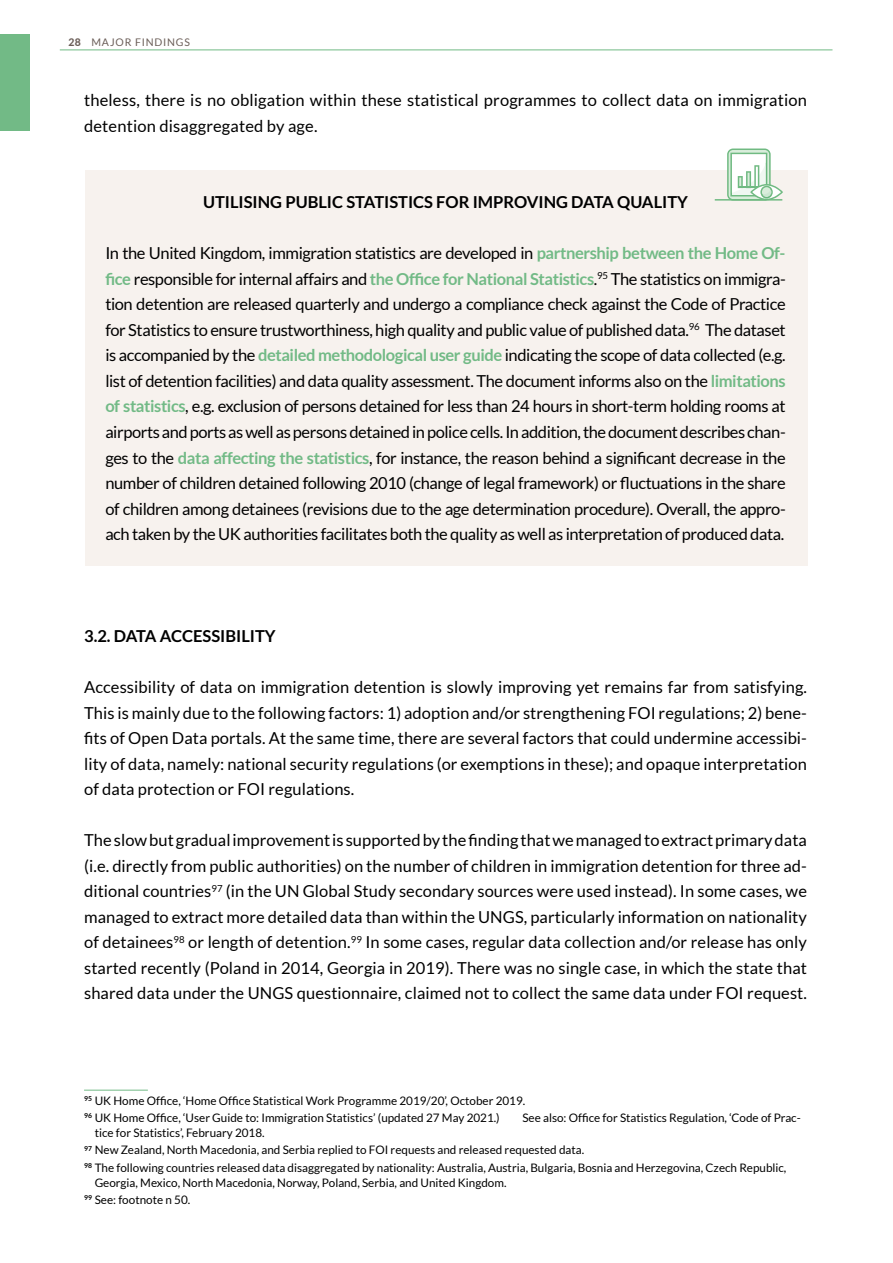
<style>
.page{position:relative;width:893px;height:1263px;background:#fff}
.page>*{position:absolute;margin:0;border:0;box-sizing:border-box;transform-origin:0 0}
.t1{font:16.5px/25.5px "Lato";letter-spacing:.005em;color:#000;text-align:justify}
.t2{font:700 16.5px "Lato";color:#000}
.t3{font:11.7px/17.1px "Lato";color:#000}
.t4{font:10.5px "Lato";letter-spacing:.075em;color:#6b5e58}
.t5{font:800 10.5px "Lato";color:#6b5e58}
.s1{font-weight:700;color:#72ba86}
</style>
<div class="page">
<hr style="left:60px;top:50px;width:772px;height:1px;background:#70ba84">
<div style="left:0;top:34px;width:30px;height:97px;background:#72ba86"></div>
<div style="left:85px;top:170px;width:723px;height:396px;background:#f7f2ee"></div>
<hr style="left:84px;top:1090px;width:64px;height:1px;background:#72ba86">
<svg style="left:715px;top:149px;width:68px;height:52px"></svg>
<p class="t5" style="left:69px;top:34px;width:14px">28</p>
<p class="t4" style="left:91px;top:36px;width:100px">MAJOR FINDINGS</p>
<p class="t1" style="left:84px;top:87px;width:724px">theless, there is no obligation within these statistical programmes to collect data on immigration detention disaggregated by age.</p>
<p class="t2" style="left:203px;top:193px;width:486px">UTILISING PUBLIC STATISTICS FOR IMPROVING DATA QUALITY</p>
<p class="t1" style="left:105px;top:241px;width:682px">In the United Kingdom, immigration statistics are developed in <span class="s1">partnership between the Home Of&shy;fice</span> responsible for internal affairs and <span class="s1">the Office for National Statistics</span>.<sup>95</sup> The statistics on immigra&shy;tion detention are released quarterly and undergo a compliance check against the Code of Practice for Statistics to ensure trustworthiness, high quality and public value of published data.<sup>96</sup> The dataset is accompanied by the <span class="s1">detailed methodological user guide</span> indicating the scope of data collected (e.g. list of detention facilities) and data quality assessment. The document informs also on the <span class="s1">limitations of statistics</span>, e.g. exclusion of persons detained for less than 24 hours in short-term holding rooms at airports and ports as well as persons detained in police cells. In addition, the document describes chan&shy;ges to the <span class="s1">data affecting the statistics</span>, for instance, the reason behind a significant decrease in the number of children detained following 2010 (change of legal framework) or fluctuations in the share of children among detainees (revisions due to the age determination procedure). Overall, the appro&shy;ach taken by the UK authorities facilitates both the quality as well as interpretation of produced data.</p>
<p class="t2" style="left:84px;top:627px;width:193px">3.2. DATA ACCESSIBILITY</p>
<p class="t1" style="left:84px;top:674px;width:724px">Accessibility of data on immigration detention is slowly improving yet remains far from satisfying.<br>This is mainly due to the following factors: 1) adoption and/or strengthening FOI regulations; 2) bene&shy;fits of Open Data portals. At the same time, there are several factors that could undermine accessibi&shy;lity of data, namely: national security regulations (or exemptions in these); and opaque interpretation of data protection or FOI regulations.</p>
<p class="t1" style="left:84px;top:827px;width:724px">The slow but gradual improvement is supported by the finding that we managed to extract primary data (i.e. directly from public authorities) on the number of children in immigration detention for three ad&shy;ditional countries<sup>97</sup> (in the UN Global Study secondary sources were used instead). In some cases, we managed to extract more detailed data than within the UNGS, particularly information on nationality of detainees<sup>98</sup> or length of detention.<sup>99</sup> In some cases, regular data collection and/or release has only started recently (Poland in 2014, Georgia in 2019). There was no single case, in which the state that shared data under the UNGS questionnaire, claimed not to collect the same data under FOI request.</p>
<p class="t3" style="left:84px;top:1092px;width:443px"><sup>95</sup> UK Home Office, ‘Home Office Statistical Work Programme 2019/20’, October 2019.<br><sup>96</sup> UK Home Office, ‘User Guide to: Immigration Statistics’ (updated 27 May 2021.)</p>
<p class="t3" style="left:522px;top:1109px;width:280px">See also: Office for Statistics Regulation, ‘Code of Prac-</p>
<p class="t3" style="left:84px;top:1124px;width:704px;text-indent:11px">tice for Statistics’, February 2018.<br><sup>97</sup> New Zealand, North Macedonia, and Serbia replied to FOI requests and released requested data.<br><sup>98</sup> The following countries released data disaggregated by nationality: Australia, Austria, Bulgaria, Bosnia and Herzegovina, Czech Republic,</p>
<p class="t3" style="left:84px;top:1174px;width:424px;text-indent:11px">Georgia, Mexico, North Macedonia, Norway, Poland, Serbia, and United Kingdom.<br><sup>99</sup> See: footnote n 50.</p>
</div>
